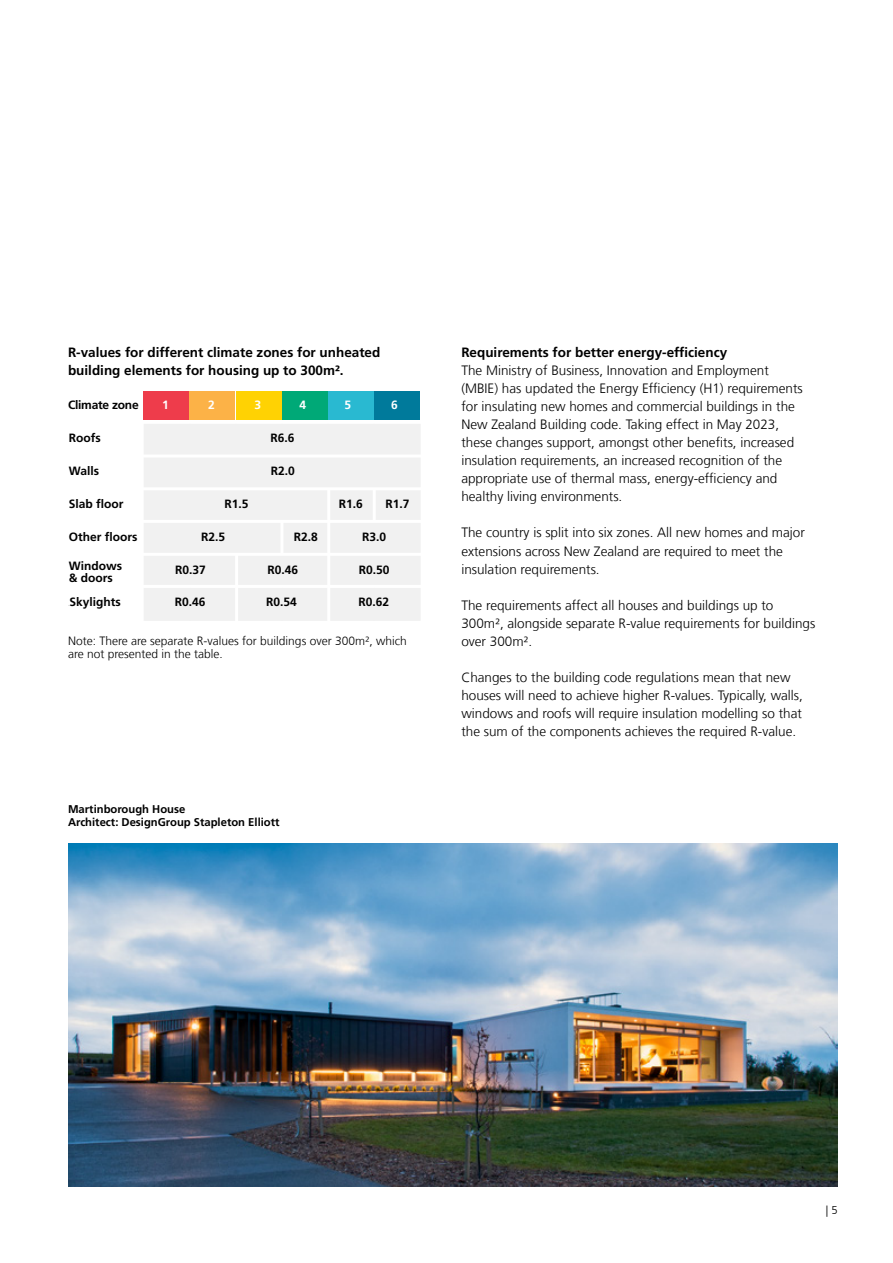
<style>
.page{position:relative;width:893px;height:1263px;background:#fff}
.page>*{position:absolute;margin:0;border:0;box-sizing:border-box;transform-origin:0 0}
.t1{font:300 13.5px/18.1px "Sto Frutiger";color:#000}
.t2{font:700 13.5px/18.1px "Sto Frutiger";color:#000}
.t3{font:700 12px "Sto Frutiger";color:#000}
.t4{font:300 12px/13.5px "Sto Frutiger";color:#000}
.t5{font:700 12px "Sto Frutiger";letter-spacing:-.02em;color:#000}
.t6{font:700 12px "Sto Frutiger";color:#fff}
.t7{font:700 11.25px/13.5px "Sto Frutiger";color:#000}
.t8{font:300 11.25px "Sto Frutiger";color:#000}
.t9{font:700 1.5px "Sto Frutiger";color:#000}
</style>
<div class="page">
<img style="left:68px;top:843px;width:770px;height:344px">
<div style="left:144px;top:424px;width:47px;height:31px;background:#f1f1f1"></div>
<div style="left:144px;top:457px;width:47px;height:31px;background:#f1f1f1"></div>
<div style="left:144px;top:490px;width:47px;height:31px;background:#f1f1f1"></div>
<div style="left:144px;top:522px;width:47px;height:31px;background:#f1f1f1"></div>
<div style="left:144px;top:555px;width:47px;height:31px;background:#f1f1f1"></div>
<div style="left:144px;top:587px;width:47px;height:34px;background:#f1f1f1"></div>
<div style="left:190px;top:424px;width:47px;height:31px;background:#f1f1f1"></div>
<div style="left:190px;top:457px;width:47px;height:31px;background:#f1f1f1"></div>
<div style="left:190px;top:490px;width:47px;height:31px;background:#f1f1f1"></div>
<div style="left:190px;top:522px;width:47px;height:31px;background:#f1f1f1"></div>
<div style="left:190px;top:555px;width:47px;height:31px;background:#f1f1f1"></div>
<div style="left:190px;top:587px;width:47px;height:34px;background:#f1f1f1"></div>
<div style="left:236px;top:424px;width:47px;height:31px;background:#f1f1f1"></div>
<div style="left:236px;top:457px;width:47px;height:31px;background:#f1f1f1"></div>
<div style="left:236px;top:490px;width:47px;height:31px;background:#f1f1f1"></div>
<div style="left:236px;top:522px;width:47px;height:31px;background:#f1f1f1"></div>
<div style="left:236px;top:555px;width:47px;height:31px;background:#f1f1f1"></div>
<div style="left:236px;top:587px;width:47px;height:34px;background:#f1f1f1"></div>
<div style="left:282px;top:424px;width:47px;height:31px;background:#f1f1f1"></div>
<div style="left:282px;top:457px;width:47px;height:31px;background:#f1f1f1"></div>
<svg style="left:281px;top:490px;width:46px;height:30px"></svg>
<div style="left:282px;top:522px;width:47px;height:31px;background:#f1f1f1"></div>
<div style="left:282px;top:555px;width:47px;height:31px;background:#f1f1f1"></div>
<div style="left:282px;top:587px;width:47px;height:34px;background:#f1f1f1"></div>
<div style="left:328px;top:424px;width:47px;height:31px;background:#f1f1f1"></div>
<div style="left:328px;top:457px;width:47px;height:31px;background:#f1f1f1"></div>
<div style="left:328px;top:490px;width:47px;height:31px;background:#f1f1f1"></div>
<div style="left:328px;top:522px;width:47px;height:31px;background:#f1f1f1"></div>
<div style="left:328px;top:555px;width:47px;height:31px;background:#f1f1f1"></div>
<div style="left:328px;top:587px;width:47px;height:34px;background:#f1f1f1"></div>
<div style="left:374px;top:424px;width:47px;height:31px;background:#f1f1f1"></div>
<div style="left:374px;top:457px;width:47px;height:31px;background:#f1f1f1"></div>
<div style="left:374px;top:490px;width:47px;height:31px;background:#f1f1f1"></div>
<div style="left:374px;top:522px;width:47px;height:31px;background:#f1f1f1"></div>
<div style="left:374px;top:555px;width:47px;height:31px;background:#f1f1f1"></div>
<div style="left:374px;top:587px;width:47px;height:34px;background:#f1f1f1"></div>
<div style="left:144px;top:391px;width:45px;height:29px;background:#ee3c4b"></div>
<div style="left:190px;top:391px;width:45px;height:29px;background:#fcb247"></div>
<div style="left:236px;top:391px;width:45px;height:29px;background:#ffd203"></div>
<div style="left:282px;top:391px;width:45px;height:29px;background:#00a977"></div>
<div style="left:328px;top:391px;width:45px;height:29px;background:#29b9d1"></div>
<div style="left:374px;top:391px;width:46px;height:29px;background:#007a9b"></div>
<hr style="left:327px;top:489px;width:3px;height:135px;background:#fff">
<hr style="left:280px;top:520px;width:3px;height:35px;background:#fff">
<hr style="left:373px;top:489px;width:3px;height:32px;background:#fff">
<hr style="left:137px;top:585px;width:288px;height:3px;background:#fff">
<hr style="left:137px;top:553px;width:288px;height:3px;background:#fff">
<hr style="left:137px;top:520px;width:288px;height:3px;background:#fff">
<hr style="left:137px;top:487px;width:289px;height:3px;background:#fff">
<hr style="left:137px;top:455px;width:288px;height:3px;background:#fff">
<hr style="left:235px;top:554px;width:3px;height:70px;background:#fff">
<p class="t2" style="left:68px;top:343px;width:314px">R-values for different climate zones for unheated building elements for housing up to 300m².</p>
<p class="t5" style="left:68px;top:398px;width:72px">Climate zone</p>
<p class="t3" style="left:69px;top:430px;width:33px">Roofs</p>
<p class="t3" style="left:69px;top:463px;width:32px">Walls</p>
<p class="t3" style="left:69px;top:496px;width:56px">Slab floor</p>
<p class="t3" style="left:69px;top:529px;width:70px">Other floors</p>
<p class="t3" style="left:69px;top:559px;width:55px">Windows</p>
<p class="t9" style="left:69px;top:605px;width:2px">\</p>
<p class="t3" style="left:69px;top:595px;width:53px">Skylights</p>
<p class="t3" style="left:69px;top:570px;width:45px">&amp; doors</p>
<p class="t6" style="left:162px;top:398px;width:8px">1</p>
<p class="t6" style="left:208px;top:398px;width:8px">2</p>
<p class="t6" style="left:254px;top:398px;width:8px">3</p>
<p class="t6" style="left:299px;top:397px;width:8px">4</p>
<p class="t6" style="left:345px;top:398px;width:8px">5</p>
<p class="t6" style="left:391px;top:398px;width:8px">6</p>
<p class="t3" style="left:224px;top:497px;width:26px">R1.5</p>
<p class="t3" style="left:270px;top:431px;width:26px">R6.6</p>
<p class="t3" style="left:271px;top:464px;width:26px">R2.0</p>
<p class="t3" style="left:339px;top:497px;width:26px">R1.6</p>
<p class="t3" style="left:386px;top:497px;width:26px">R1.7</p>
<p class="t3" style="left:201px;top:530px;width:26px">R2.5</p>
<p class="t3" style="left:294px;top:530px;width:26px">R2.8</p>
<p class="t3" style="left:362px;top:530px;width:26px">R3.0</p>
<p class="t3" style="left:175px;top:563px;width:32px">R0.37</p>
<p class="t3" style="left:175px;top:595px;width:32px">R0.46</p>
<p class="t3" style="left:266px;top:595px;width:32px">R0.54</p>
<p class="t3" style="left:359px;top:595px;width:32px">R0.62</p>
<p class="t3" style="left:267px;top:563px;width:32px">R0.46</p>
<p class="t3" style="left:359px;top:563px;width:32px">R0.50</p>
<p class="t4" style="left:68px;top:634px;width:340px">Note: There are separate R-values for buildings over 300m², which are not presented in the table.</p>
<p class="t7" style="left:68px;top:802px;width:213px">Martinborough House<br>Architect: DesignGroup Stapleton Elliott</p>
<p class="t2" style="left:461px;top:343px;width:267px">Requirements for better energy-efficiency</p>
<p class="t1" style="left:461px;top:361px;width:343px">The Ministry of Business, Innovation and Employment (MBIE) has updated the Energy Efficiency (H1) requirements for insulating new homes and commercial buildings in the New Zealand Building code. Taking effect in May 2023, these changes support, amongst other benefits, increased insulation requirements, an increased recognition of the appropriate use of thermal mass, energy-efficiency and healthy living environments.</p>
<p class="t1" style="left:461px;top:524px;width:345px">The country is split into six zones. All new homes and major extensions across New Zealand are required to meet the insulation requirements.</p>
<p class="t1" style="left:461px;top:596px;width:355px">The requirements affect all houses and buildings up to<br>300m², alongside separate R-value requirements for buildings over 300m².</p>
<p class="t1" style="left:461px;top:668px;width:343px">Changes to the building code regulations mean that new houses will need to achieve higher R-values. Typically, walls, windows and roofs will require insulation modelling so that the sum of the components achieves the required R-value.</p>
<p class="t8" style="left:826px;top:1204px;width:13px">| 5</p>
</div>
